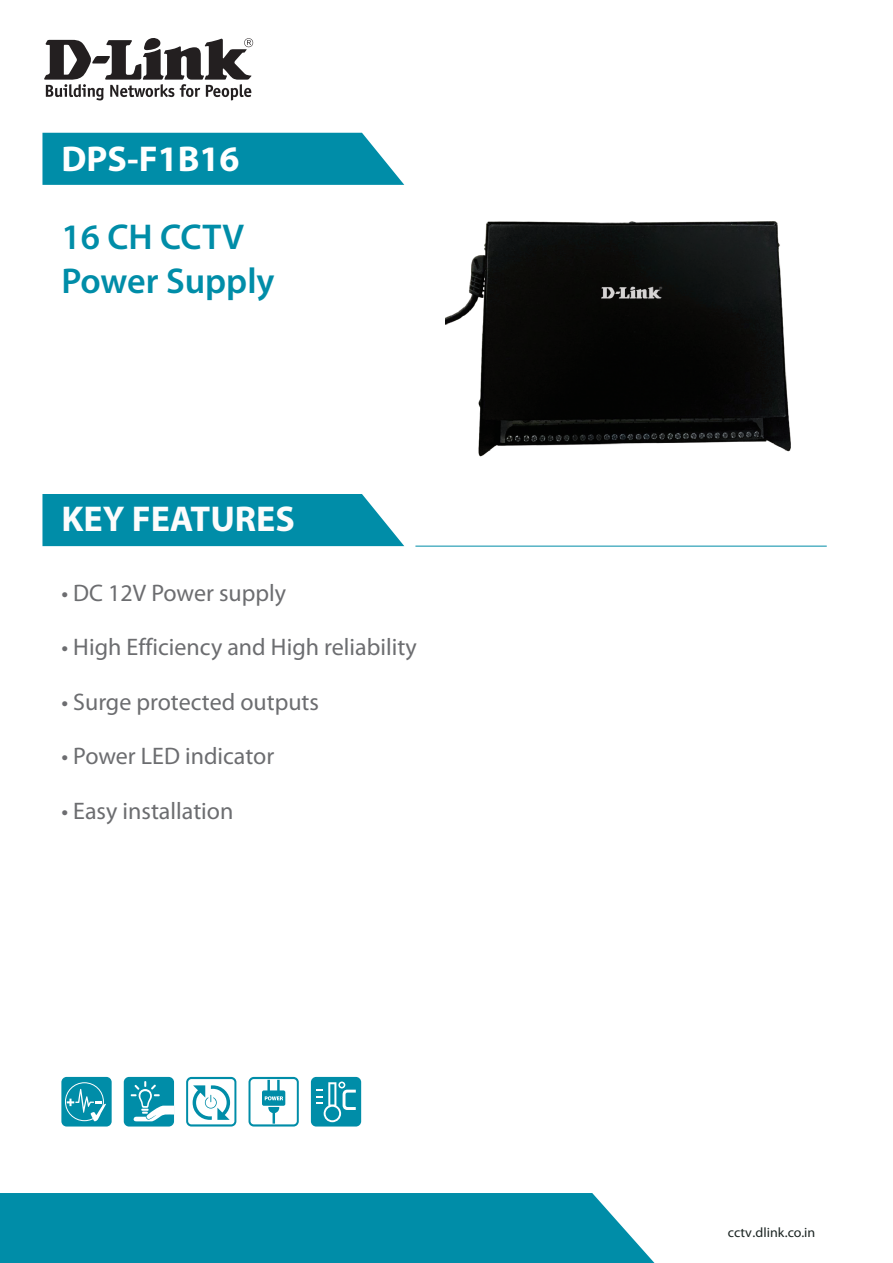
<style>
.page{position:relative;width:893px;height:1263px;background:#fff}
.page>*{position:absolute;margin:0;border:0;box-sizing:border-box;transform-origin:0 0}
.t1{font:600 36px/44.1px "Myriad Pro";color:#008da8}
.t2{font:700 36px "Myriad Pro";color:#fcfcfc}
.t3{font:700 36px "Myriad Pro";color:#fff}
.t4{font:24px "Myriad Pro";color:#6c6d70}
.t5{font:13.65px "Myriad Pro";letter-spacing:.01em;color:#1c2523}
</style>
<div class="page">
<div style="left:311px;top:1077px;width:50px;height:49px;background:#008da8;border-radius:5px"></div>
<svg style="left:186px;top:1077px;width:50px;height:50px"></svg>
<div style="left:124px;top:1077px;width:50px;height:50px;background:#008da8;border-radius:5px"></div>
<svg style="left:248px;top:1077px;width:51px;height:50px"></svg>
<svg style="left:131px;top:1081px;width:43px;height:40px"></svg>
<div style="left:61px;top:1077px;width:51px;height:49px;background:#008da8;border-radius:5px"></div>
<div style="left:65px;top:1082px;width:39px;height:39px;border:1px solid #fff;border-radius:50%"></div>
<svg style="left:67px;top:1089px;width:39px;height:32px"></svg>
<svg style="left:316px;top:1082px;width:40px;height:40px"></svg>
<hr style="left:415px;top:546px;width:411px;height:1px;background:#008da8">
<div style="left:0;top:1193px;width:654px;height:70px;background:#008da8"></div>
<svg style="left:42px;top:133px;width:362px;height:52px"></svg>
<div style="left:42px;top:494px;width:362px;height:52px;background:#008da8"></div>
<svg style="left:44px;top:38px;width:209px;height:62px"></svg>
<img style="left:445px;top:221px;width:346px;height:236px">
<h1 class="t3" style="left:61px;top:144px;width:180px">DPS-F1B16</h1>
<h1 class="t1" style="left:61px;top:218px;width:215px">16 CH CCTV<br>Power Supply</h1>
<h1 class="t2" style="left:61px;top:504px;width:235px">KEY FEATURES</h1>
<p class="t4" style="left:61px;top:583px;width:226px">• DC 12V Power supply</p>
<p class="t4" style="left:61px;top:637px;width:357px">• High Efficiency and High reliability</p>
<p class="t4" style="left:61px;top:692px;width:259px">• Surge protected outputs</p>
<p class="t4" style="left:61px;top:746px;width:214px">• Power LED indicator</p>
<p class="t4" style="left:61px;top:801px;width:173px">• Easy installation</p>
<p class="t5" style="left:727px;top:1227px;width:89px">cctv.dlink.co.in</p>
</div>
